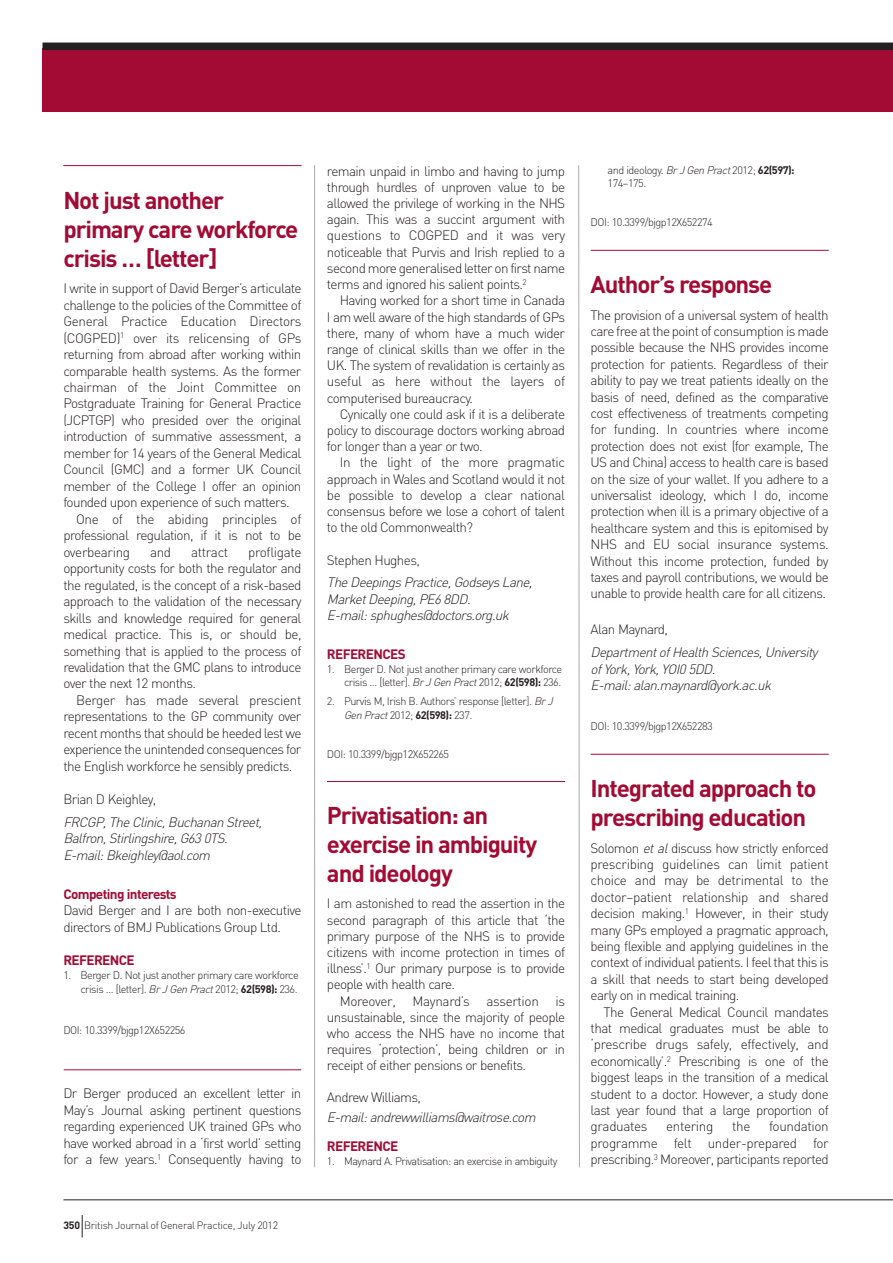
<style>
.page{position:relative;width:893px;height:1263px;background:#fff}
.page>*{position:absolute;margin:0;border:0;box-sizing:border-box;transform-origin:0 0}
.t1{font:700 24px/29.1px "DIN";letter-spacing:-.045em;color:#a30a34}
.t2{font:300 13.5px/16.4px "DIN";letter-spacing:-.045em;color:#231f20;text-align:justify}
.t3{font:italic 300 13.5px/16.5px "DIN";color:#231f20}
.t4{font:300 13.5px "DIN";letter-spacing:-.025em;color:#231f20}
.t5{font:700 13.5px "DIN";letter-spacing:-.045em;color:#a30a34}
.t6{font:300 10.8px/13.5px "DIN";letter-spacing:-.045em;color:#231f20;text-align:right}
.t7{font:300 10.5px "DIN";letter-spacing:-.025em;color:#231f20}
.s1{font-style:italic}
.s2{font-weight:700}
</style>
<div class="page">
<hr style="left:63px;top:165px;width:238px;height:1px;background:#a30a34">
<hr style="left:327px;top:781px;width:238px;height:1px;background:#a30a34">
<hr style="left:591px;top:250px;width:238px;height:1px;background:#a30a34">
<hr style="left:591px;top:754px;width:238px;height:1px;background:#a30a34">
<svg style="left:578px;top:165px;width:2px;height:1003px;background:#d2d3d5"></svg>
<hr style="left:314px;top:165px;width:1px;height:1002px;background:#a8a9ad">
<div style="left:43px;top:48px;width:850px;height:64px;background:#a30a34"></div>
<div style="left:43px;top:43px;width:850px;height:7px;background:#231f20"></div>
<hr style="left:64px;top:1199px;width:829px;height:1px;background:#231f20">
<svg style="left:82px;top:1215px;width:1px;height:22px"></svg>
<hr style="left:64px;top:1069px;width:237px;height:1px;background:#a30a34">
<h1 class="t1" style="left:63px;top:186px;width:237px">Not just another primary care workforce crisis … [letter]</h1>
<p class="t2" style="left:63px;top:280px;width:240px">I write in support of David Berger’s articulate</p>
<p class="t2" style="left:63px;top:297px;width:240px">challenge to the policies of the Committee of</p>
<p class="t4" style="left:63px;top:314px;width:240px">General Practice Education Directors</p>
<p class="t4" style="left:63px;top:330px;width:240px">(COGPED)<sup>1</sup> over its relicensing of GPs</p>
<p class="t2" style="left:63px;top:346px;width:240px">returning from abroad after working within</p>
<p class="t2" style="left:63px;top:363px;width:240px">comparable health systems. As the former</p>
<p class="t4" style="left:63px;top:379px;width:240px">chairman of the Joint Committee on</p>
<p class="t2" style="left:63px;top:396px;width:240px">Postgraduate Training for General Practice</p>
<p class="t2" style="left:63px;top:412px;width:240px">(JCPTGP) who presided over the original</p>
<p class="t2" style="left:63px;top:429px;width:240px">introduction of summative assessment, a</p>
<p class="t2" style="left:63px;top:445px;width:240px">member for 14 years of the General Medical</p>
<p class="t2" style="left:63px;top:461px;width:240px">Council (GMC) and a former UK Council</p>
<p class="t2" style="left:63px;top:478px;width:240px">member of the College I offer an opinion</p>
<p class="t2" style="left:63px;top:494px;width:228px">founded upon experience of such matters.</p>
<p class="t4" style="left:76px;top:511px;width:227px">One of the abiding principles of</p>
<p class="t2" style="left:63px;top:527px;width:240px">professional regulation, if it is not to be</p>
<p class="t4" style="left:63px;top:544px;width:68px">overbearing</p>
<p class="t2" style="left:150px;top:544px;width:23px">and</p>
<p class="t4" style="left:191px;top:544px;width:39px">attract</p>
<p class="t2" style="left:63px;top:544px;width:240px;text-indent:185px">profligate opportunity costs for both the regulator and the regulated, is the concept of a risk-based approach to the validation of the necessary skills and knowledge required for general medical practice. This is, or should be, something that is applied to the process of revalidation that the GMC plans to introduce over the next 12 months.</p>
<p class="t2" style="left:63px;top:692px;width:240px;text-indent:13px">Berger has made several prescient representations to the GP community over recent months that should be heeded lest we experience the unintended consequences for the English workforce he sensibly predicts.</p>
<p class="t2" style="left:63px;top:791px;width:95px">Brian D Keighley,</p>
<p class="t3" style="left:63px;top:814px;width:203px">FRCGP, The Clinic, Buchanan Street,<br>Balfron, Stirlingshire, G63 0TS.<br>E-mail: Bkeighley@aol.com</p>
<p class="t5" style="left:63px;top:887px;width:115px">Competing interests</p>
<p class="t2" style="left:63px;top:902px;width:240px">David Berger and I are both non-executive directors of BMJ Publications Group Ltd.</p>
<p class="t5" style="left:63px;top:952px;width:73px">REFERENCE</p>
<p class="t6" style="left:63px;top:968px;width:237px">1. Berger D. Not just another primary care workforce crisis … [letter]. <span class="s1">BrJGenPract</span>2012; <span class="s2">62(598):</span> 236.</p>
<p class="t6" style="left:63px;top:1023px;width:124px">DOI: 10.3399/bjgp12X652256</p>
<p class="t2" style="left:63px;top:1085px;width:240px">Dr Berger produced an excellent letter in May’s Journal asking pertinent questions regarding experienced UK trained GPs who have worked abroad in a ‘first world’ setting for a few years.<sup>1</sup> Consequently having to</p>
<p class="t7" style="left:64px;top:1219px;width:216px"><span class="s2">350</span> British Journal of General Practice, July 2012</p>
<p class="t2" style="left:327px;top:163px;width:240px">remain unpaid in limbo and having to jump through hurdles of unproven value to be allowed the privilege of working in the NHS again. This was a succint argument with questions to COGPED and it was very noticeable that Purvis and Irish replied to a second more generalised letter on first name terms and ignored his salient points.<sup>2</sup></p>
<p class="t2" style="left:327px;top:292px;width:240px;text-indent:13px">Having worked for a short time in Canada I am well aware of the high standards of GPs there, many of whom have a much wider range of clinical skills than we offer in the UK. The system of revalidation is certainly as useful as here without the layers of computerised bureaucracy.</p>
<p class="t2" style="left:327px;top:406px;width:240px;text-indent:13px">Cynically one could ask if it is a deliberate policy to discourage doctors working abroad for longer than a year or two.</p>
<p class="t2" style="left:327px;top:455px;width:240px;text-indent:13px">In the light of the more pragmatic approach in Wales and Scotland would it not be possible to develop a clear national consensus before we lose a cohort of talent to the old Commonwealth?</p>
<p class="t2" style="left:327px;top:552px;width:94px">Stephen Hughes,</p>
<p class="t3" style="left:327px;top:574px;width:210px">The Deepings Practice, Godseys Lane,<br>Market Deeping, PE6 8DD.<br>E-mail: sphughes@doctors.org.uk</p>
<p class="t5" style="left:327px;top:646px;width:80px">REFERENCES</p>
<p class="t6" style="left:327px;top:662px;width:237px">1. Berger D. Not just another primary care workforce crisis … [letter]. <span class="s1">BrJGenPract</span>2012; <span class="s2">62(598):</span> 236.</p>
<p class="t6" style="left:344px;top:695px;width:213px;text-align:left;text-indent:-17px">2. Purvis M, Irish B. Authors’ response [letter]. <span class="s1">BrJ<br>GenPract</span>2012; <span class="s2">62(598):</span> 237.</p>
<p class="t6" style="left:327px;top:747px;width:124px">DOI: 10.3399/bjgp12X652265</p>
<h1 class="t1" style="left:327px;top:802px;width:212px">Privatisation: an exercise in ambiguity and ideology</h1>
<p class="t2" style="left:327px;top:895px;width:240px">I am astonished to read the assertion in the second paragraph of this article that ‘the primary purpose of the NHS is to provide citizens with income protection in times of illness’.<sup>1</sup> Our primary purpose is to provide people with health care.</p>
<p class="t2" style="left:327px;top:993px;width:240px;text-indent:13px">Moreover, Maynard’s assertion is unsustainable, since the majority of people who access the NHS have no income that requires ‘protection’, being children or in receipt of either pensions or benefits.</p>
<p class="t2" style="left:327px;top:1089px;width:96px">Andrew Williams,</p>
<p class="t3" style="left:327px;top:1109px;width:213px">E-mail: andrewwilliams@waitrose.com</p>
<p class="t5" style="left:327px;top:1138px;width:73px">REFERENCE</p>
<p class="t6" style="left:327px;top:1154px;width:232px">1. Maynard A. Privatisation: an exercise in ambiguity</p>
<p class="t6" style="left:608px;top:164px;width:189px;text-align:left">and ideology. <span class="s1">BrJGenPract</span>2012; <span class="s2">62(597):<br></span>174–175.</p>
<p class="t6" style="left:591px;top:216px;width:124px">DOI: 10.3399/bjgp12X652274</p>
<h1 class="t1" style="left:591px;top:270px;width:183px">Author’s response</h1>
<p class="t2" style="left:591px;top:307px;width:240px">The provision of a universal system of health care free at the point of consumption is made possible because the NHS provides income protection for patients. Regardless of their ability to pay we treat patients ideally on the basis of need, defined as the comparative cost effectiveness of treatments competing for funding. In countries where income protection does not exist (for example, The US and China) access to health care is based on the size of your wallet. If you adhere to a universalist ideology, which I do, income protection when ill is a primary objective of a healthcare system and this is epitomised by NHS and EU social insurance systems.<br>Without this income protection, funded by taxes and payroll contributions, we would be unable to provide health care for all citizens.</p>
<p class="t2" style="left:591px;top:622px;width:79px">Alan Maynard,</p>
<p class="t3" style="left:591px;top:644px;width:229px">Department of Health Sciences, University of York, York, YOI0 5DD.<br>E-mail: alan.maynard@york.ac.uk</p>
<p class="t6" style="left:591px;top:720px;width:124px">DOI: 10.3399/bjgp12X652283</p>
<h1 class="t1" style="left:591px;top:774px;width:227px">Integrated approach to prescribing education</h1>
<p class="t2" style="left:591px;top:840px;width:240px">Solomon <span class="s1">etal</span>discuss how strictly enforced prescribing guidelines can limit patient choice and may be detrimental to the doctor–patient relationship and shared decision making.<sup>1</sup> However, in their study many GPs employed a pragmatic approach, being flexible and applying guidelines in the context of individual patients. I feel that this is a skill that needs to start being developed early on in medical training.</p>
<p class="t2" style="left:591px;top:1004px;width:240px;text-indent:13px">The General Medical Council mandates that medical graduates must be able to ‘prescribe drugs safely, effectively, and economically’.<sup>2</sup> Prescribing is one of the biggest leaps in the transition of a medical student to a doctor. However, a study done last year found that a large proportion of graduates</p>
<p class="t2" style="left:591px;top:1118px;width:240px;text-indent:178px">foundation programme felt under-prepared for prescribing.<sup>3</sup> Moreover, participants reported</p>
<p class="t4" style="left:666px;top:1119px;width:49px">entering</p>
<p class="t2" style="left:732px;top:1118px;width:20px">the</p>
</div>
